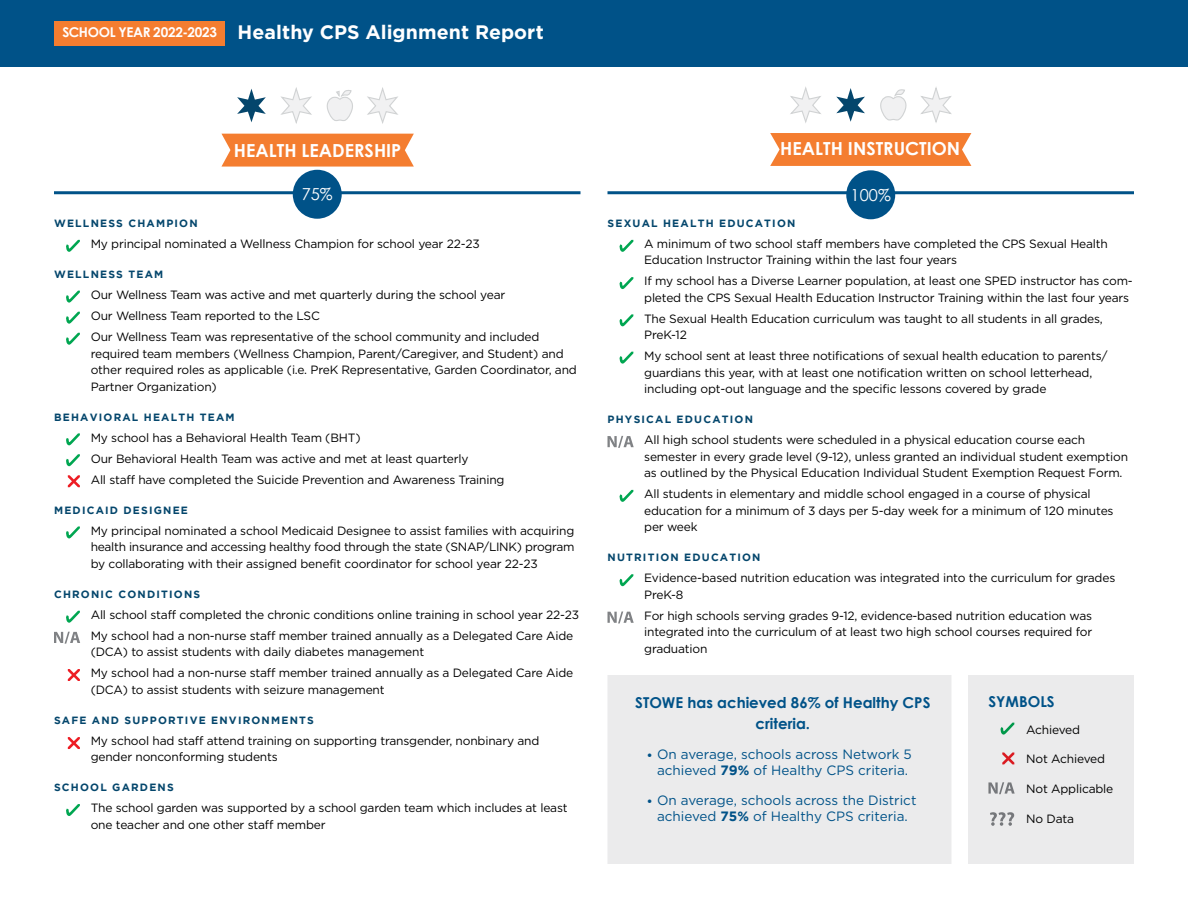
<style>
.page{position:relative;width:1188px;height:918px;background:#fff}
.page>*{position:absolute;margin:0;border:0;box-sizing:border-box;transform-origin:0 0}
.White_Title{font:700 19.5px "Gotham";letter-spacing:.005em;color:#fff}
.t1{font:700 18px "Century Gothic";color:#fff}
.t2{font:16.5px "Century Gothic";color:#fff}
.Black_basic_paragrap{font:700 15px/21px "Century Gothic";color:#005288;text-align:center}
.Black_basic_paragrap-2{font:13.5px/16.2px "Gotham";color:#005288;text-align:center}
.White_Title_Subhead{font:700 13.5px "Century Gothic";letter-spacing:-.02em;color:#fff}
.Criteria_List{font:12px/16.5px "Gotham";letter-spacing:-.015em;color:#000}
.Criteria_Sub-Head{font:700 10.5px "Gotham";letter-spacing:.115em;color:#04466c}
.s1{font-weight:700}
</style>
<div class="page">
<div style="left:0;top:0;width:1188px;height:67px;background:#005288"></div>
<div style="left:55px;top:21px;width:170px;height:25px;background:#f47d30"></div>
<hr style="left:54px;top:191px;width:526px;height:3px;background:#005288">
<hr style="left:608px;top:191px;width:526px;height:3px;background:#005288">
<svg style="left:237px;top:89px;width:29px;height:33px"></svg>
<svg style="left:327px;top:90px;width:26px;height:31px"></svg>
<svg style="left:367px;top:87px;width:31px;height:37px"></svg>
<svg style="left:221px;top:134px;width:193px;height:33px;background:#f4853d"></svg>
<svg style="left:281px;top:87px;width:31px;height:37px"></svg>
<svg style="left:836px;top:88px;width:29px;height:34px"></svg>
<svg style="left:880px;top:89px;width:27px;height:32px"></svg>
<svg style="left:921px;top:87px;width:31px;height:36px"></svg>
<svg style="left:790px;top:87px;width:31px;height:36px"></svg>
<svg style="left:770px;top:133px;width:201px;height:33px;background:#f48339"></svg>
<div style="left:293px;top:170px;width:49px;height:49px;background:#005288;border-radius:50%"></div>
<div style="left:846px;top:170px;width:49px;height:49px;background:#005288;border-radius:50%"></div>
<svg style="left:620px;top:240px;width:13px;height:12px"></svg>
<svg style="left:620px;top:277px;width:13px;height:12px"></svg>
<svg style="left:620px;top:314px;width:13px;height:12px"></svg>
<svg style="left:620px;top:352px;width:13px;height:12px"></svg>
<svg style="left:608px;top:436px;width:26px;height:12px"></svg>
<svg style="left:620px;top:490px;width:13px;height:12px"></svg>
<svg style="left:620px;top:574px;width:13px;height:12px"></svg>
<svg style="left:608px;top:611px;width:26px;height:12px"></svg>
<div style="left:608px;top:676px;width:343px;height:187px;background:#ebebec"></div>
<div style="left:608px;top:675px;width:343px;height:189px;border:2px solid #ebebec"></div>
<svg style="left:66px;top:291px;width:14px;height:12px"></svg>
<svg style="left:66px;top:433px;width:14px;height:12px"></svg>
<svg style="left:66px;top:240px;width:14px;height:12px"></svg>
<svg style="left:66px;top:312px;width:14px;height:12px"></svg>
<svg style="left:66px;top:454px;width:14px;height:12px"></svg>
<svg style="left:66px;top:333px;width:14px;height:12px"></svg>
<svg style="left:68px;top:475px;width:12px;height:12px"></svg>
<svg style="left:66px;top:526px;width:14px;height:12px"></svg>
<svg style="left:66px;top:611px;width:14px;height:12px"></svg>
<svg style="left:54px;top:632px;width:26px;height:12px"></svg>
<svg style="left:68px;top:669px;width:12px;height:12px"></svg>
<svg style="left:66px;top:804px;width:14px;height:12px"></svg>
<svg style="left:68px;top:737px;width:12px;height:12px"></svg>
<div style="left:968px;top:675px;width:166px;height:189px;background:#ebebec"></div>
<svg style="left:1000px;top:723px;width:14px;height:12px"></svg>
<svg style="left:1002px;top:752px;width:12px;height:12px"></svg>
<svg style="left:988px;top:782px;width:27px;height:12px"></svg>
<svg style="left:990px;top:812px;width:24px;height:14px"></svg>
<p class="White_Title_Subhead" style="left:62px;top:24px;width:156px">SCHOOL YEAR 2022-2023</p>
<p class="White_Title" style="left:238px;top:21px;width:308px">Healthy CPS Alignment Report</p>
<p class="t1" style="left:234px;top:139px;width:169px">HEALTH LEADERSHIP</p>
<p class="t1" style="left:780px;top:135px;width:181px">HEALTH INSTRUCTION</p>
<p class="t2" style="left:302px;top:184px;width:33px">75%</p>
<p class="t2" style="left:851px;top:185px;width:42px">100%</p>
<p class="Criteria_Sub-Head" style="left:54px;top:217px;width:145px">WELLNESS CHAMPION</p>
<p class="Criteria_List" style="left:91px;top:236px;width:391px">My principal nominated a Wellness Champion for school year 22-23</p>
<p class="Criteria_Sub-Head" style="left:54px;top:268px;width:111px">WELLNESS TEAM</p>
<p class="Criteria_List" style="left:91px;top:287px;width:416px">Our Wellness Team was active and met quarterly during the school year</p>
<p class="Criteria_List" style="left:91px;top:308px;width:231px">Our Wellness Team reported to the LSC</p>
<p class="Criteria_List" style="left:91px;top:329px;width:488px">Our Wellness Team was representative of the school community and included required team members (Wellness Champion, Parent/Caregiver, and Student) and other required roles as applicable (i.e. PreK Representative, Garden Coordinator, and Partner Organization)</p>
<p class="Criteria_Sub-Head" style="left:54px;top:411px;width:182px">BEHAVIORAL HEALTH TEAM</p>
<p class="Criteria_List" style="left:91px;top:429px;width:271px">My school has a Behavioral Health Team (BHT)</p>
<p class="Criteria_List" style="left:91px;top:450px;width:379px">Our Behavioral Health Team was active and met at least quarterly</p>
<p class="Criteria_List" style="left:91px;top:471px;width:415px">All staff have completed the Suicide Prevention and Awareness Training</p>
<p class="Criteria_Sub-Head" style="left:54px;top:504px;width:135px">MEDICAID DESIGNEE</p>
<p class="Criteria_List" style="left:91px;top:522px;width:485px;text-align:justify">My principal nominated a school Medicaid Designee to assist families with acquiring health insurance and accessing healthy food through the state (SNAP/LINK) program by collaborating with their assigned benefit coordinator for school year 22-23</p>
<p class="Criteria_Sub-Head" style="left:54px;top:588px;width:148px">CHRONIC CONDITIONS</p>
<p class="Criteria_List" style="left:91px;top:606px;width:490px">All school staff completed the chronic conditions online training in school year 22-23</p>
<p class="Criteria_List" style="left:91px;top:627px;width:484px">My school had a non-nurse staff member trained annually as a Delegated Care Aide (DCA) to assist students with daily diabetes management</p>
<p class="Criteria_List" style="left:91px;top:665px;width:484px">My school had a non-nurse staff member trained annually as a Delegated Care Aide (DCA) to assist students with seizure management</p>
<p class="Criteria_Sub-Head" style="left:54px;top:714px;width:261px">SAFE AND SUPPORTIVE ENVIRONMENTS</p>
<p class="Criteria_List" style="left:91px;top:732px;width:450px">My school had staff attend training on supporting transgender, nonbinary and gender nonconforming students</p>
<p class="Criteria_Sub-Head" style="left:54px;top:781px;width:121px">SCHOOL GARDENS</p>
<p class="Criteria_List" style="left:91px;top:800px;width:478px">The school garden was supported by a school garden team which includes at least one teacher and one other staff member</p>
<p class="Criteria_Sub-Head" style="left:608px;top:217px;width:189px">SEXUAL HEALTH EDUCATION</p>
<p class="Criteria_List" style="left:644px;top:235px;width:465px">A minimum of two school staff members have completed the CPS Sexual Health<br>Education Instructor Training within the last four years</p>
<p class="Criteria_List" style="left:644px;top:273px;width:490px">If my school has a Diverse Learner population, at least one SPED instructor has com&shy;pleted the CPS Sexual Health Education Instructor Training within the last four years</p>
<p class="Criteria_List" style="left:644px;top:310px;width:460px">The Sexual Health Education curriculum was taught to all students in all grades,<br>PreK-12</p>
<p class="Criteria_List" style="left:644px;top:348px;width:465px">My school sent at least three notifications of sexual health education to parents/ guardians this year, with at least one notification written on school letterhead, including opt-out language and the specific lessons covered by grade</p>
<p class="Criteria_Sub-Head" style="left:608px;top:414px;width:147px">PHYSICAL EDUCATION</p>
<p class="Criteria_List" style="left:644px;top:432px;width:485px">All high school students were scheduled in a physical education course each semester in every grade level (9-12), unless granted an individual student exemption as outlined by the Physical Education Individual Student Exemption Request Form.</p>
<p class="Criteria_List" style="left:644px;top:486px;width:471px">All students in elementary and middle school engaged in a course of physical education for a minimum of 3 days per 5-day week for a minimum of 120 minutes per week</p>
<p class="Criteria_Sub-Head" style="left:608px;top:552px;width:155px">NUTRITION EDUCATION</p>
<p class="Criteria_List" style="left:644px;top:570px;width:473px">Evidence-based nutrition education was integrated into the curriculum for grades<br>PreK-8</p>
<p class="Criteria_List" style="left:644px;top:607px;width:450px;text-align:justify">For high schools serving grades 9-12, evidence-based nutrition education was integrated into the curriculum of at least two high school courses required for graduation</p>
<p class="Black_basic_paragrap" style="left:635px;top:692px;width:297px">STOWE has achieved 86% of Healthy CPS criteria.</p>
<p class="Black_basic_paragrap-2" style="left:647px;top:746px;width:267px">• On average, schools across Network 5 achieved <span class="s1">79%</span> of Healthy CPS criteria.</p>
<p class="Black_basic_paragrap-2" style="left:647px;top:791px;width:271px">• On average, schools across the District achieved <span class="s1">75%</span> of Healthy CPS criteria.</p>
<p class="Black_basic_paragrap" style="left:988px;top:690px;width:68px">SYMBOLS</p>
<p class="Criteria_List" style="left:1026px;top:721px;width:55px">Achieved</p>
<p class="Criteria_List" style="left:1026px;top:751px;width:80px">Not Achieved</p>
<p class="Criteria_List" style="left:1026px;top:781px;width:89px">Not Applicable</p>
<p class="Criteria_List" style="left:1026px;top:810px;width:49px">No Data</p>
</div>
